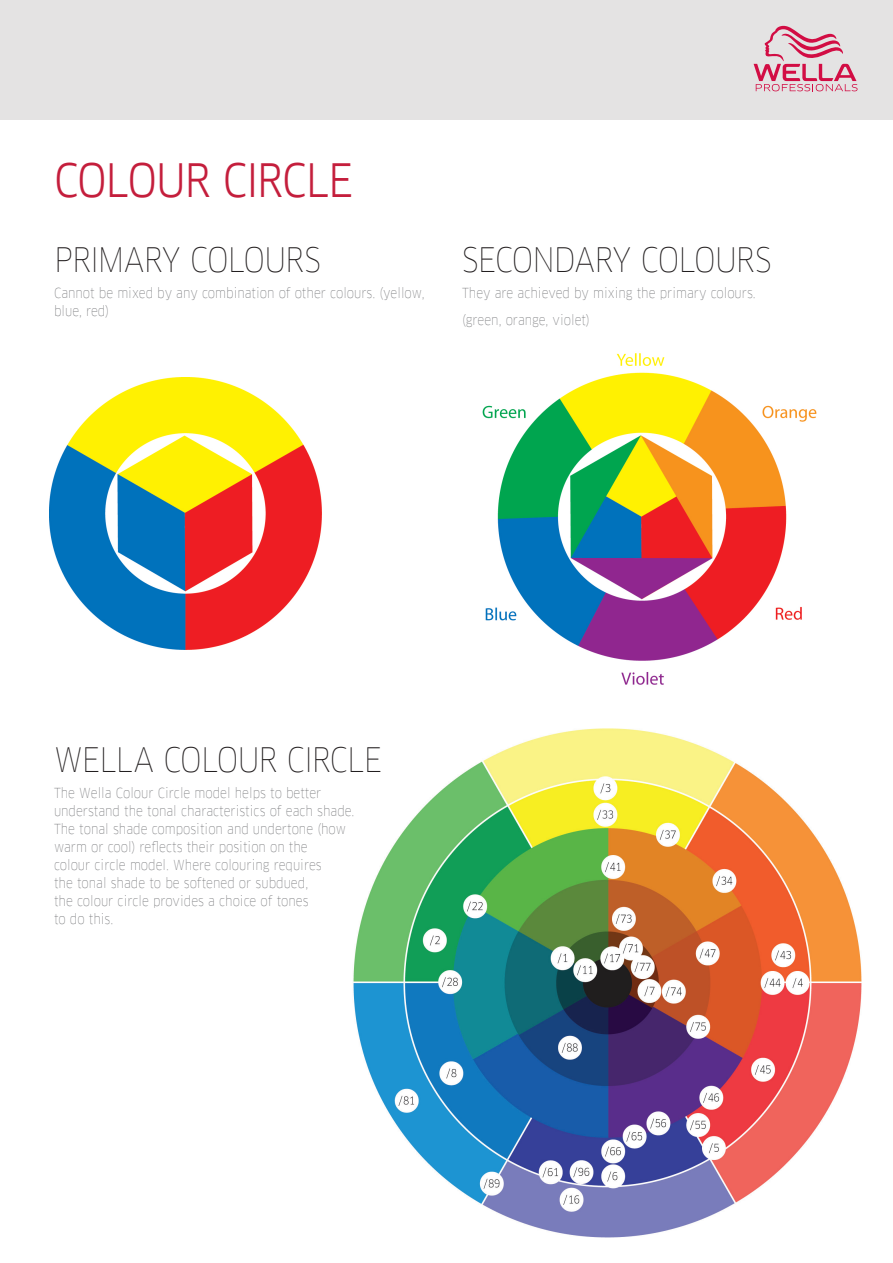
<style>
.page{position:relative;width:893px;height:1263px;background:#fff}
.page>*{position:absolute;margin:0;border:0;box-sizing:border-box;transform-origin:0 0}
.t1{font:45px "Clan Narrow";letter-spacing:-.03em;color:#c41e3c}
.t2{font:100 33px "Clan Narrow";letter-spacing:-.025em;color:#231f20}
.t3{font:100 13.5px/18px "Clan Narrow";color:#6c6d70}
</style>
<div class="page">
<img style="left:50px;top:377px;width:272px;height:272px">
<img style="left:482px;top:353px;width:334px;height:332px">
<img style="left:353px;top:728px;width:509px;height:509px">
<div style="left:0;top:0;width:893px;height:119px;background:#e4e3e3"></div>
<svg style="left:754px;top:26px;width:103px;height:65px"></svg>
<h1 class="t1" style="left:54px;top:156px;width:301px">COLOUR CIRCLE</h1>
<h2 class="t2" style="left:54px;top:241px;width:268px">PRIMARY COLOURS</h2>
<p class="t3" style="left:54px;top:284px;width:372px">Cannot be mixed by any combination of other colours. (yellow, blue, red)</p>
<h2 class="t2" style="left:462px;top:241px;width:311px">SECONDARY COLOURS</h2>
<p class="t3" style="left:462px;top:280px;width:295px;line-height:26.5px">They are achieved by mixing the primary colours. (green, orange, violet)</p>
<h2 class="t2" style="left:54px;top:741px;width:330px">WELLA COLOUR CIRCLE</h2>
<p class="t3" style="left:54px;top:784px;width:302px">The Wella Colour Circle model helps to better understand the tonal characteristics of each shade.<br>The tonal shade composition and undertone (how warm or cool) reflects their position on the<br>colour circle model. Where colouring requires<br>the tonal shade to be softened or subdued,<br>the colour circle provides a choice of tones<br>to do this.</p>
</div>
